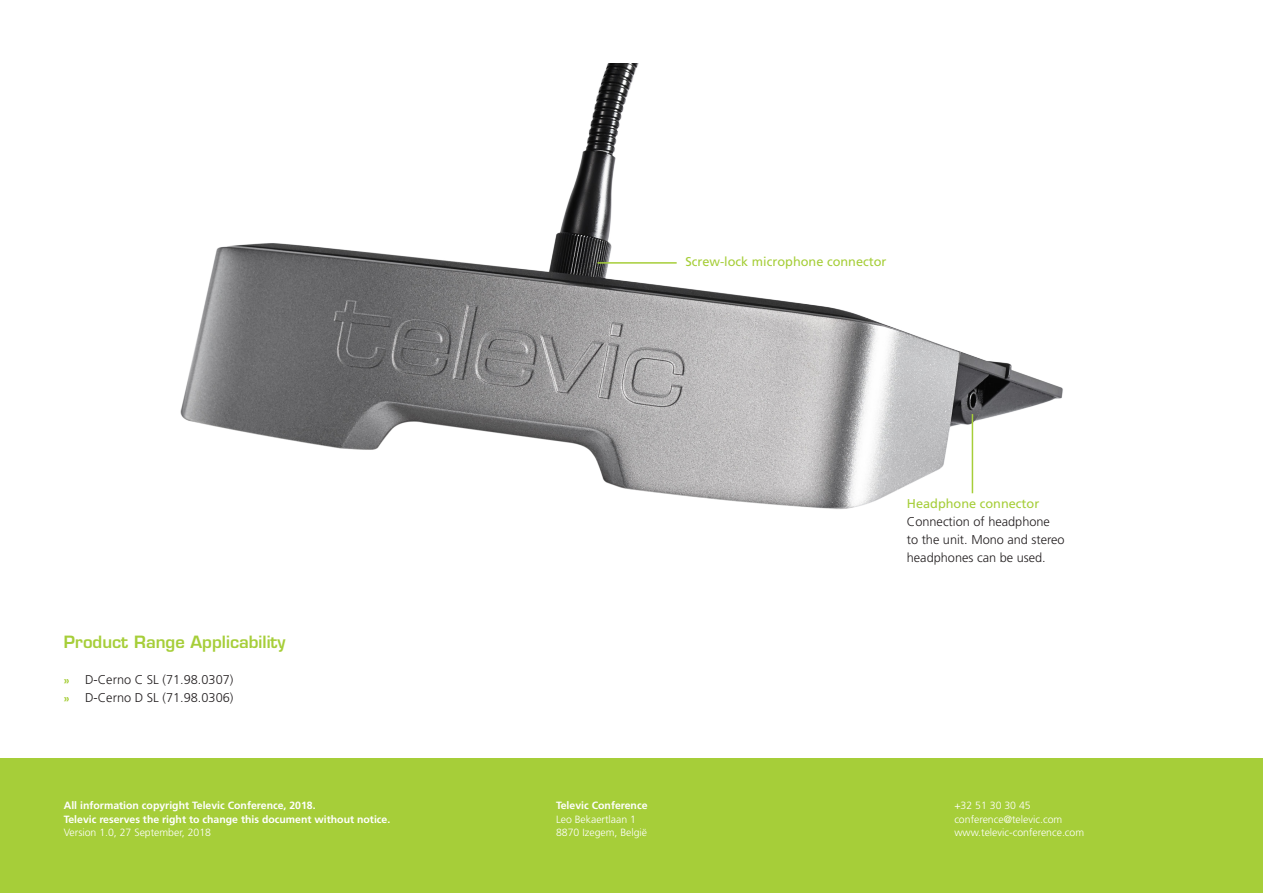
<style>
.page{position:relative;width:1263px;height:893px;background:#fff}
.page>*{position:absolute;margin:0;border:0;box-sizing:border-box;transform-origin:0 0}
.Titel_niveau_3_-_1st{font:600 16.5px "Eurostile LT Std";color:#a6ce39}
.Text_-_cell{font:300 12.75px/18px "Frutiger LT Std";color:#231f20}
.Text_-_cell-2{font:12.75px "Frutiger LT Std";color:#a6ce39}
.t1{font:700 10.5px/13.5px "Frutiger LT Std";color:#fff}
.t2{font:300 10.5px/13.5px "Frutiger LT Std";color:#fff}
.s1{font-weight:700;font-size:10.5px;color:#a6ce39}
</style>
<div class="page">
<div style="left:0;top:758px;width:1263px;height:135px;background:#a6ce39"></div>
<img style="left:180px;top:64px;width:883px;height:445px">
<hr style="left:972px;top:414px;width:1px;height:79px;background:#a6ce39">
<hr style="left:597px;top:262px;width:80px;height:2px;background:#a6ce39">
<p class="Titel_niveau_3_-_1st" style="left:64px;top:632px;width:223px">Product Range Applicability</p>
<p class="Text_-_cell" style="left:64px;top:671px;width:171px"><span class="s1">»</span> D-Cerno C SL (71.98.0307)</p>
<p class="Text_-_cell" style="left:64px;top:689px;width:171px"><span class="s1">»</span> D-Cerno D SL (71.98.0306)</p>
<p class="t1" style="left:64px;top:799px;width:328px">All information copyright Televic Conference, 2018.<br>Televic reserves the right to change this document without notice.</p>
<p class="t2" style="left:64px;top:826px;width:149px">Version 1.0, 27 September, 2018</p>
<p class="Text_-_cell-2" style="left:685px;top:254px;width:203px">Screw-lock microphone connector</p>
<p class="Text_-_cell-2" style="left:907px;top:496px;width:134px">Headphone connector</p>
<p class="Text_-_cell" style="left:907px;top:513px;width:159px">Connection of headphone<br>to the unit. Mono and stereo headphones can be used.</p>
<p class="t1" style="left:556px;top:799px;width:93px">Televic Conference</p>
<p class="t2" style="left:556px;top:812px;width:93px">Leo Bekaertlaan 1<br>8870 Izegem, België</p>
<p class="t2" style="left:954px;top:799px;width:131px">+32 51 30 30 45 conference@televic.com www.televic-conference.com</p>
</div>
